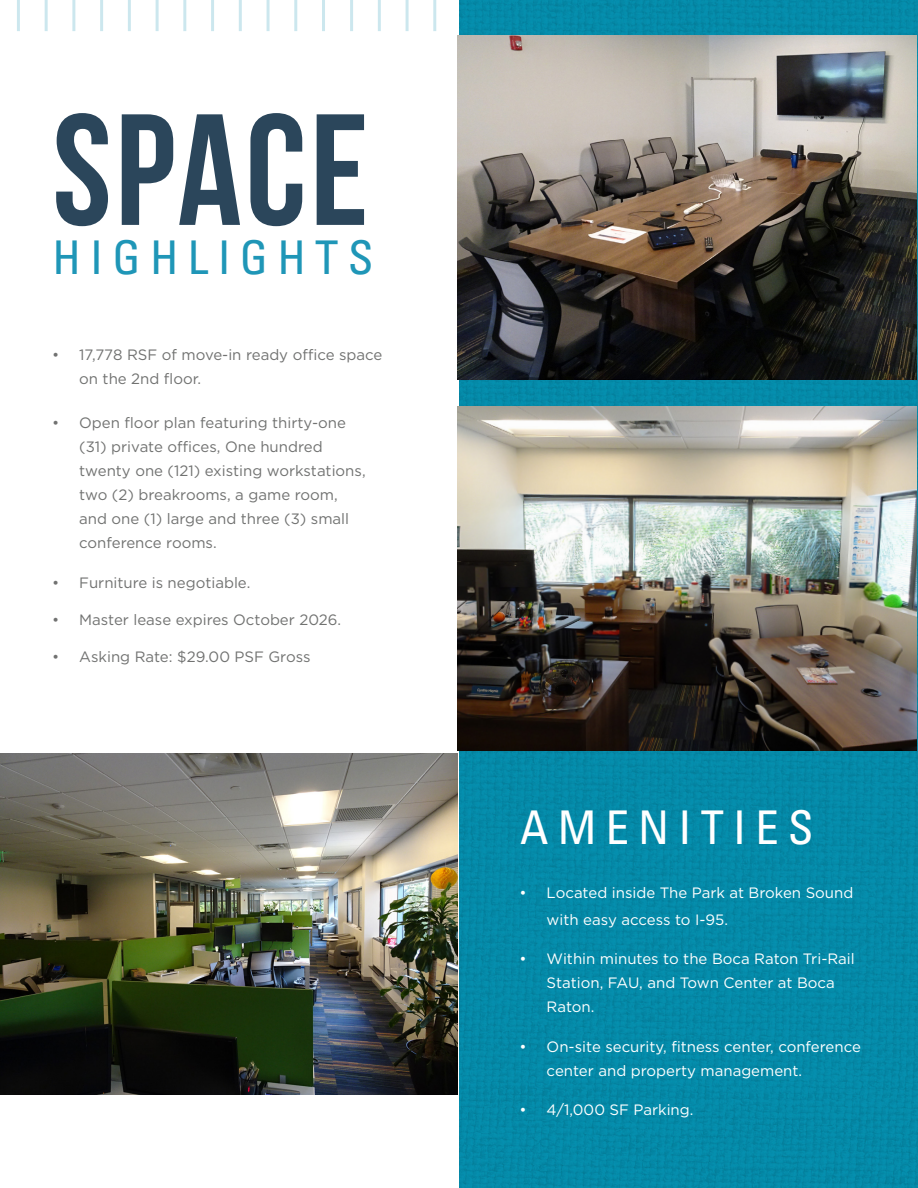
<style>
.page{position:relative;width:918px;height:1188px;background:#fff}
.page>*{position:absolute;margin:0;border:0;box-sizing:border-box;transform-origin:0 0}
.t1{font:700 157.95px "Bebas Neue";letter-spacing:.025em;color:#2b465b}
.t2{font:condensed 46.5px "Univers LT Std";letter-spacing:.2em;color:#1f96b7}
.t3{font:condensed 46.5px "Univers LT Std";letter-spacing:.2em;color:#fff}
.t4{font:15px/24px "Gotham";color:#717271}
.t5{font:15px/24px "Gotham";color:#fff}
</style>
<div class="page">
<div style="left:459px;top:0;width:459px;height:1188px;background:#0589a8"></div>
<img style="left:458px;top:36px;width:459px;height:344px">
<img style="left:458px;top:407px;width:459px;height:344px">
<img style="left:0;top:753px;width:458px;height:341px">
<hr style="left:322px;top:1px;width:3px;height:30px;background:#1f96b7">
<hr style="left:433px;top:1px;width:3px;height:30px;background:#1f96b7">
<hr style="left:267px;top:1px;width:3px;height:30px;background:#1f96b7">
<hr style="left:378px;top:1px;width:3px;height:30px;background:#1f96b7">
<hr style="left:156px;top:1px;width:3px;height:30px;background:#1f96b7">
<hr style="left:211px;top:1px;width:3px;height:30px;background:#1f96b7">
<hr style="left:100px;top:1px;width:3px;height:30px;background:#1f96b7">
<hr style="left:45px;top:1px;width:3px;height:30px;background:#1f96b7">
<hr style="left:294px;top:1px;width:3px;height:30px;background:#1f96b7">
<hr style="left:406px;top:1px;width:3px;height:30px;background:#1f96b7">
<hr style="left:239px;top:1px;width:3px;height:30px;background:#1f96b7">
<hr style="left:350px;top:1px;width:3px;height:30px;background:#1f96b7">
<hr style="left:128px;top:1px;width:3px;height:30px;background:#1f96b7">
<hr style="left:183px;top:1px;width:3px;height:30px;background:#1f96b7">
<hr style="left:72px;top:1px;width:3px;height:30px;background:#1f96b7">
<hr style="left:17px;top:1px;width:3px;height:30px;background:#1f96b7">
<p class="t1" style="left:53px;top:84px;width:317px">SPACE</p>
<p class="t2" style="left:53px;top:228px;width:323px">HIGHLIGHTS</p>
<p class="t4" style="left:79px;top:343px;width:305px;text-indent:-27px">• 17,778 RSF of move-in ready office space on the 2nd floor.</p>
<p class="t4" style="left:79px;top:410px;width:288px;text-indent:-27px">• Open floor plan featuring thirty-one (31) private offices, One hundred twenty one (121) existing workstations, two (2) breakrooms, a game room, and one (1) large and three (3) small conference rooms.</p>
<p class="t4" style="left:52px;top:570px;width:200px">• Furniture is negotiable.</p>
<p class="t4" style="left:52px;top:608px;width:291px">• Master lease expires October 2026.</p>
<p class="t4" style="left:52px;top:645px;width:260px">• Asking Rate: $29.00 PSF Gross</p>
<p class="t3" style="left:520px;top:798px;width:295px">AMENITIES</p>
<p class="t5" style="left:547px;top:879px;width:308px;line-height:27px;text-indent:-27px">• Located inside The Park at Broken Sound with easy access to I-95.</p>
<p class="t5" style="left:547px;top:947px;width:310px;text-indent:-27px">• Within minutes to the Boca Raton Tri-Rail<br>Station, FAU, and Town Center at Boca<br>Raton.</p>
<p class="t5" style="left:547px;top:1034px;width:316px;text-indent:-27px">• On-site security, fitness center, conference center and property management.</p>
<p class="t5" style="left:520px;top:1098px;width:175px">• 4/1,000 SF Parking.</p>
</div>
